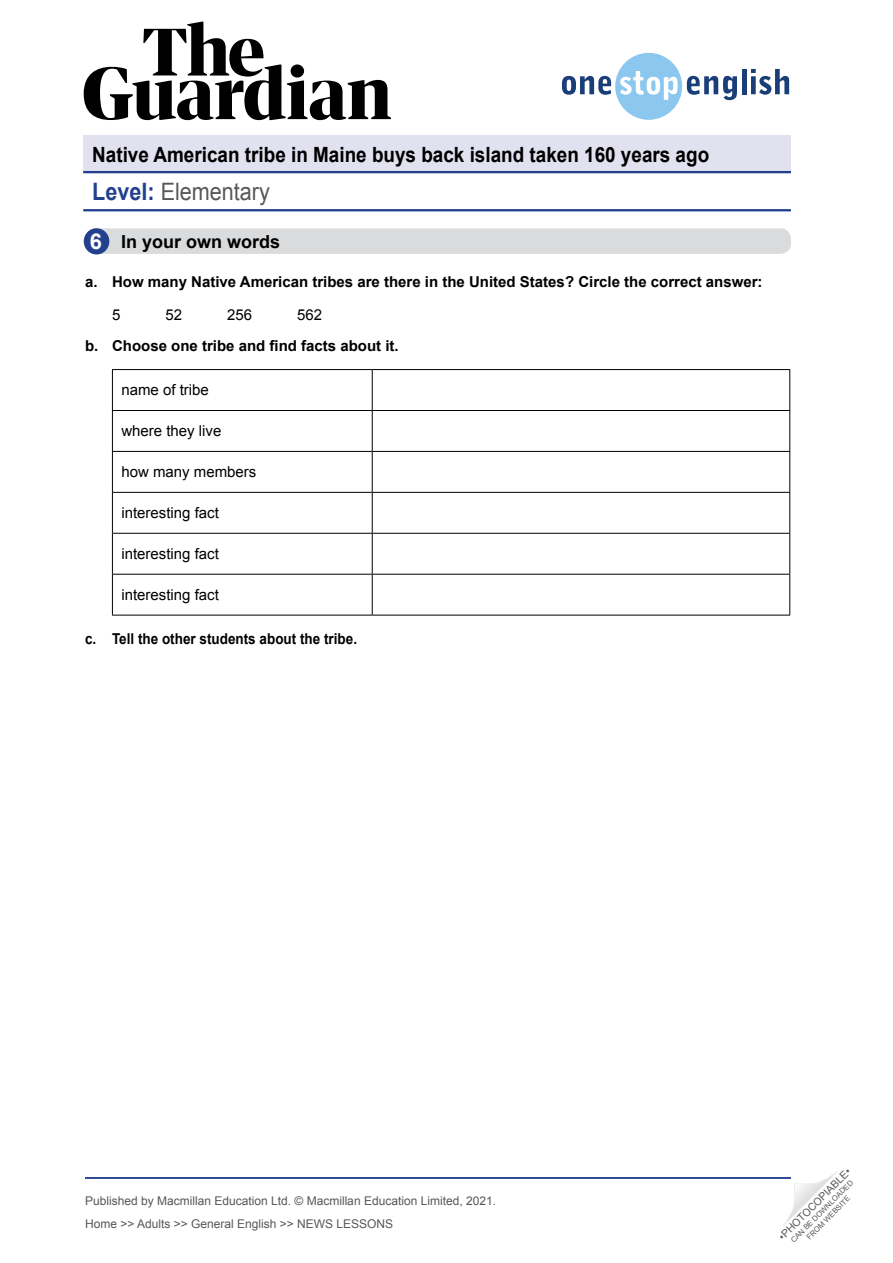
<style>
.page{position:relative;width:893px;height:1263px;background:#fff}
.page>*{position:absolute;margin:0;border:0;box-sizing:border-box;transform-origin:0 0}
.t1{font:24px "Arial";color:#58585a;scale:.9 1}
.WS__Exercise_title{font:700 21.9px "Arial";color:#fff}
.t2{font:700 21px "Arial";color:#000;scale:.9 1}
.WS__Exercise_title-2{font:700 18px "Arial";color:#000}
.t3{font:700 15px "Arial";color:#000}
.WS__Body_-_rubric{font:15px "Arial";color:#000}
.t4{font:700 15px "Arial";color:#000;scale:.9 1}
.WS__Bullet{font:15px "Arial";color:#000}
.t5{font:12px/23px "Arial";color:#575756}
.t6{font:10.5px "Arial";color:#575756}
.t7{font:7.5px/9px "Arial";color:#575756;text-align:center}
.s1{font-weight:700;color:#23408f}
</style>
<div class="page">
<svg style="left:84px;top:22px;width:307px;height:98px"></svg>
<svg style="left:562px;top:53px;width:175px;height:67px"></svg>
<hr style="left:742px;top:69px;width:4px;height:25px;background:#1a3e78">
<svg style="left:751px;top:69px;width:38px;height:26px"></svg>
<svg style="left:783px;top:1171px;width:55px;height:55px"></svg>
<hr style="left:85px;top:1177px;width:706px;height:2px;background:#23408f">
<div style="left:83px;top:136px;width:708px;height:37px;background:#e1e1ef"></div>
<hr style="left:83px;top:171px;width:708px;height:2px;background:#23408f">
<hr style="left:83px;top:209px;width:708px;height:2px;background:#23408f">
<div style="left:85px;top:228px;width:706px;height:26px;background:#dadbdc;border-radius:10px"></div>
<div style="left:84px;top:228px;width:25px;height:26px;background:#23408f;border-radius:50%"></div>
<hr style="left:112px;top:369px;width:260px;height:1px;background:#000">
<hr style="left:112px;top:370px;width:1px;height:40px;background:#000">
<hr style="left:372px;top:369px;width:418px;height:1px;background:#000">
<hr style="left:372px;top:370px;width:1px;height:40px;background:#000">
<hr style="left:789px;top:370px;width:1px;height:40px;background:#000">
<hr style="left:112px;top:410px;width:260px;height:1px;background:#000">
<hr style="left:112px;top:411px;width:1px;height:40px;background:#000">
<hr style="left:372px;top:410px;width:418px;height:1px;background:#000">
<hr style="left:372px;top:411px;width:1px;height:40px;background:#000">
<hr style="left:789px;top:411px;width:1px;height:40px;background:#000">
<hr style="left:112px;top:451px;width:260px;height:1px;background:#000">
<hr style="left:112px;top:452px;width:1px;height:40px;background:#000">
<hr style="left:372px;top:451px;width:418px;height:1px;background:#000">
<hr style="left:372px;top:452px;width:1px;height:40px;background:#000">
<hr style="left:789px;top:452px;width:1px;height:40px;background:#000">
<hr style="left:112px;top:492px;width:260px;height:1px;background:#000">
<hr style="left:112px;top:493px;width:1px;height:40px;background:#000">
<hr style="left:372px;top:492px;width:418px;height:1px;background:#000">
<hr style="left:372px;top:493px;width:1px;height:40px;background:#000">
<hr style="left:789px;top:493px;width:1px;height:40px;background:#000">
<hr style="left:112px;top:533px;width:260px;height:1px;background:#000">
<hr style="left:112px;top:534px;width:1px;height:40px;background:#000">
<hr style="left:372px;top:533px;width:418px;height:1px;background:#000">
<hr style="left:372px;top:534px;width:1px;height:40px;background:#000">
<hr style="left:789px;top:534px;width:1px;height:40px;background:#000">
<hr style="left:112px;top:574px;width:260px;height:1px;background:#000">
<hr style="left:112px;top:574px;width:1px;height:41px;background:#000">
<hr style="left:372px;top:574px;width:418px;height:1px;background:#000">
<hr style="left:372px;top:574px;width:1px;height:41px;background:#000">
<hr style="left:789px;top:574px;width:1px;height:41px;background:#000">
<hr style="left:112px;top:615px;width:260px;height:1px;background:#000">
<hr style="left:372px;top:615px;width:418px;height:1px;background:#000">
<h3 class="t2" style="left:92px;top:141px;width:687px">Native American tribe in Maine buys back island taken 160 years ago</h3>
<h1 class="t1" style="left:92px;top:176px;width:199px"><span class="s1">Level:</span> Elementary</h1>
<p class="WS__Exercise_title" style="left:90px;top:226px;width:14px">6</p>
<p class="WS__Exercise_title-2" style="left:121px;top:229px;width:161px">In your own words</p>
<p class="t3" style="left:85px;top:271px;width:679px">a. How many Native American tribes are there in the United States? Circle the correct answer:</p>
<p class="WS__Bullet" style="left:112px;top:304px;width:10px">5</p>
<p class="WS__Bullet" style="left:165px;top:304px;width:18px">52</p>
<p class="WS__Bullet" style="left:227px;top:304px;width:27px">256</p>
<p class="WS__Bullet" style="left:297px;top:304px;width:27px">562</p>
<p class="t3" style="left:85px;top:336px;width:315px">b. Choose one tribe and find facts about it.</p>
<p class="WS__Body_-_rubric" style="left:121px;top:380px;width:89px">name of tribe</p>
<p class="WS__Body_-_rubric" style="left:121px;top:421px;width:102px">where they live</p>
<p class="WS__Body_-_rubric" style="left:121px;top:462px;width:137px">how many members</p>
<p class="WS__Body_-_rubric" style="left:121px;top:503px;width:99px">interesting fact</p>
<p class="WS__Body_-_rubric" style="left:121px;top:544px;width:99px">interesting fact</p>
<p class="WS__Body_-_rubric" style="left:121px;top:585px;width:99px">interesting fact</p>
<p class="t4" style="left:85px;top:629px;width:304px">c. Tell the other students about the tribe.</p>
<p class="t5" style="left:85px;top:1189px;width:413px">Published by Macmillan Education Ltd. © Macmillan Education Limited, 2021.<br>Home &gt;&gt; Adults &gt;&gt; General English &gt;&gt; NEWS LESSONS</p>
<p class="t6" style="left:776px;top:1233px;width:99px;rotate:-45deg">•PHOTOCOPIABLE•</p>
<p class="t7" style="left:789px;top:1238px;width:86px;rotate:-45deg">CAN BE DOWNLOADED<br>FROM WEBSITE</p>
</div>
